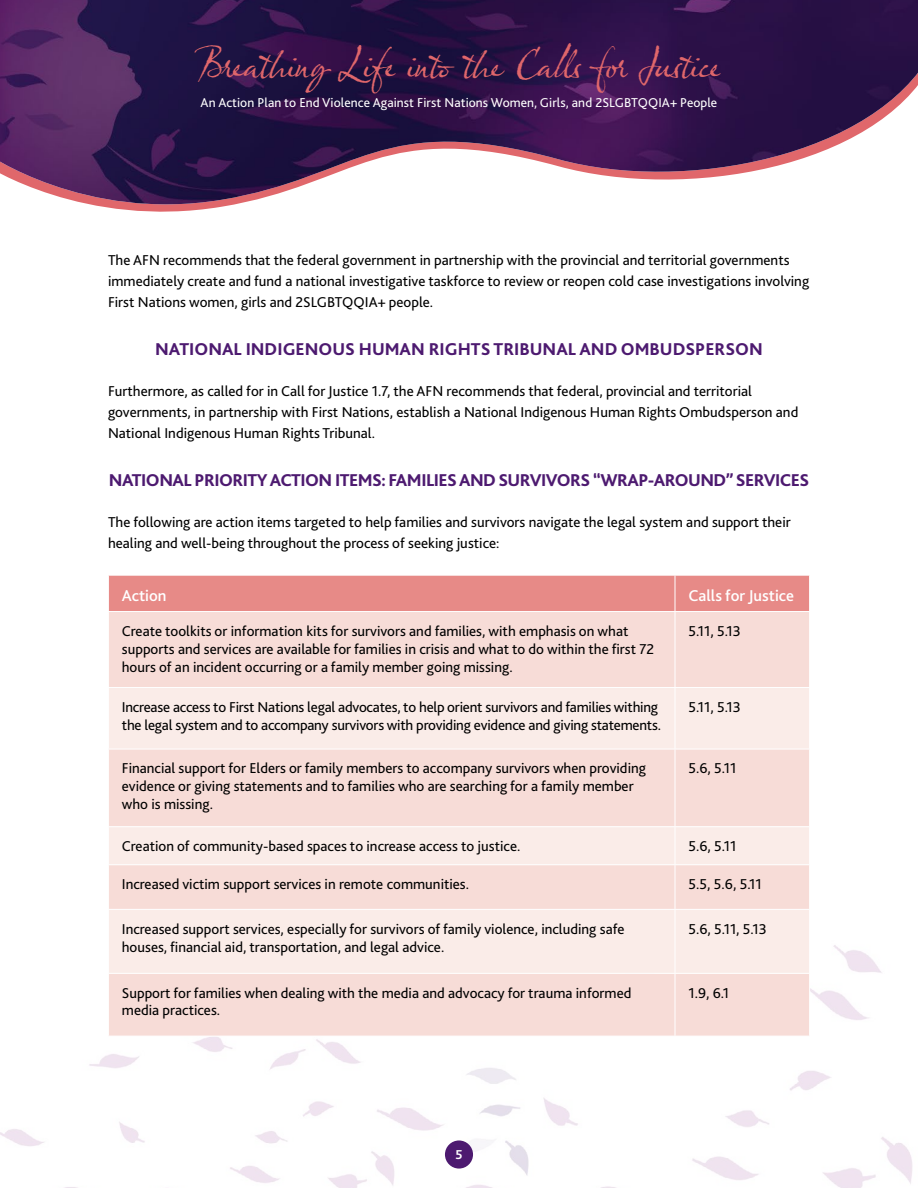
<style>
.page{position:relative;width:918px;height:1188px;background:#fff}
.page>*{position:absolute;margin:0;border:0;box-sizing:border-box;transform-origin:0 0}
.t1{font:41.85px "Olicana W00 Rough";letter-spacing:-.005em;color:#e0676b}
.t2{font:800 18px "Bliss 2";letter-spacing:-.03em;color:#4d1a70}
.t3{font:800 18px "Bliss 2";color:#4d1a70}
.t4{font:500 16.5px "Bliss 2";color:#fff}
.t5{font:15px/18px "Bliss 2";color:#000}
.t6{font:13.5px "Bliss 2";letter-spacing:.005em;color:#fff}
.t7{font:700 13.5px "Bliss 2";color:#fff}
</style>
<div class="page">
<img style="left:0;top:0;width:918px;height:206px">
<img style="left:0;top:945px;width:913px;height:243px">
<div style="left:445px;top:1140px;width:28px;height:29px;background:#4d1a70;border-radius:50%"></div>
<div style="left:109px;top:576px;width:700px;height:35px;background:#e78a87"></div>
<div style="left:109px;top:612px;width:700px;height:424px;background:#f7dcd7"></div>
<svg style="left:109px;top:688px;width:700px;height:285px;background:#f8e5e0"></svg>
<hr style="left:675px;top:576px;width:1px;height:35px;background:#fff">
<hr style="left:675px;top:612px;width:1px;height:75px;background:#fff">
<hr style="left:108px;top:687px;width:567px;height:1px;background:#fff">
<hr style="left:675px;top:687px;width:135px;height:1px;background:#fff">
<hr style="left:675px;top:688px;width:1px;height:61px;background:#fff">
<hr style="left:108px;top:749px;width:567px;height:1px;background:#fff">
<hr style="left:675px;top:749px;width:135px;height:1px;background:#fff">
<hr style="left:675px;top:749px;width:1px;height:77px;background:#fff">
<hr style="left:108px;top:826px;width:567px;height:1px;background:#fff">
<hr style="left:675px;top:826px;width:135px;height:1px;background:#fff">
<hr style="left:675px;top:827px;width:1px;height:37px;background:#fff">
<hr style="left:108px;top:864px;width:567px;height:1px;background:#fff">
<hr style="left:675px;top:864px;width:135px;height:1px;background:#fff">
<hr style="left:675px;top:865px;width:1px;height:44px;background:#fff">
<hr style="left:108px;top:909px;width:567px;height:1px;background:#fff">
<hr style="left:108px;top:910px;width:1px;height:63px;background:#fff">
<hr style="left:675px;top:909px;width:135px;height:1px;background:#fff">
<hr style="left:675px;top:910px;width:1px;height:63px;background:#fff">
<hr style="left:809px;top:910px;width:1px;height:63px;background:#fff">
<hr style="left:108px;top:973px;width:567px;height:1px;background:#fff">
<hr style="left:108px;top:974px;width:1px;height:62px;background:#fff">
<hr style="left:108px;top:1036px;width:567px;height:1px;background:#fff">
<hr style="left:675px;top:973px;width:135px;height:1px;background:#fff">
<hr style="left:675px;top:974px;width:1px;height:62px;background:#fff">
<hr style="left:809px;top:974px;width:1px;height:62px;background:#fff">
<hr style="left:675px;top:1036px;width:135px;height:1px;background:#fff">
<h1 class="t1" style="left:197px;top:37px;width:525px">Breathing Life into the Calls for Justice</h1>
<p class="t6" style="left:201px;top:94px;width:518px">An Action Plan to End Violence Against First Nations Women, Girls, and 2SLGBTQQIA+ People</p>
<p class="t5" style="left:108px;top:249px;width:703px;line-height:20.9px">The AFN recommends that the federal government in partnership with the provincial and territorial governments immediately create and fund a national investigative taskforce to review or reopen cold case investigations involving<br>First Nations women, girls and 2SLGBTQQIA+ people.</p>
<p class="t3" style="left:155px;top:338px;width:609px">NATIONAL INDIGENOUS HUMAN RIGHTS TRIBUNAL AND OMBUDSPERSON</p>
<p class="t5" style="left:108px;top:380px;width:692px;line-height:20.9px">Furthermore, as called for in Call for Justice 1.7, the AFN recommends that federal, provincial and territorial governments, in partnership with First Nations, establish a National Indigenous Human Rights Ombudsperson and<br>National Indigenous Human Rights Tribunal.</p>
<p class="t2" style="left:109px;top:469px;width:702px">NATIONAL PRIORITY ACTION ITEMS: FAMILIES AND SURVIVORS “WRAP-AROUND” SERVICES</p>
<p class="t5" style="left:108px;top:511px;width:684px;line-height:20.9px">The following are action items targeted to help families and survivors navigate the legal system and support their healing and well-being throughout the process of seeking justice:</p>
<p class="t4" style="left:122px;top:585px;width:46px">Action</p>
<p class="t4" style="left:689px;top:585px;width:107px">Calls for Justice</p>
<p class="t5" style="left:122px;top:621px;width:534px">Create toolkits or information kits for survivors and families, with emphasis on what supports and services are available for families in crisis and what to do within the first 72 hours of an incident occurring or a family member going missing.</p>
<p class="t5" style="left:689px;top:621px;width:54px">5.11, 5.13</p>
<p class="t5" style="left:122px;top:697px;width:541px">Increase access to First Nations legal advocates, to help orient survivors and families withing the legal system and to accompany survivors with providing evidence and giving statements.</p>
<p class="t5" style="left:689px;top:697px;width:54px">5.11, 5.13</p>
<p class="t5" style="left:122px;top:759px;width:526px">Financial support for Elders or family members to accompany survivors when providing evidence or giving statements and to families who are searching for a family member who is missing.</p>
<p class="t5" style="left:689px;top:759px;width:49px">5.6, 5.11</p>
<p class="t5" style="left:122px;top:837px;width:400px">Creation of community-based spaces to increase access to justice.</p>
<p class="t5" style="left:689px;top:837px;width:49px">5.6, 5.11</p>
<p class="t5" style="left:122px;top:875px;width:349px">Increased victim support services in remote communities.</p>
<p class="t5" style="left:689px;top:875px;width:75px">5.5, 5.6, 5.11</p>
<p class="t5" style="left:122px;top:919px;width:504px">Increased support services, especially for survivors of family violence, including safe houses, financial aid, transportation, and legal advice.</p>
<p class="t5" style="left:689px;top:919px;width:80px">5.6, 5.11, 5.13</p>
<p class="t5" style="left:122px;top:983px;width:511px">Support for families when dealing with the media and advocacy for trauma informed media practices.</p>
<p class="t5" style="left:689px;top:983px;width:42px">1.9, 6.1</p>
<p class="t7" style="left:455px;top:1146px;width:9px">5</p>
</div>
